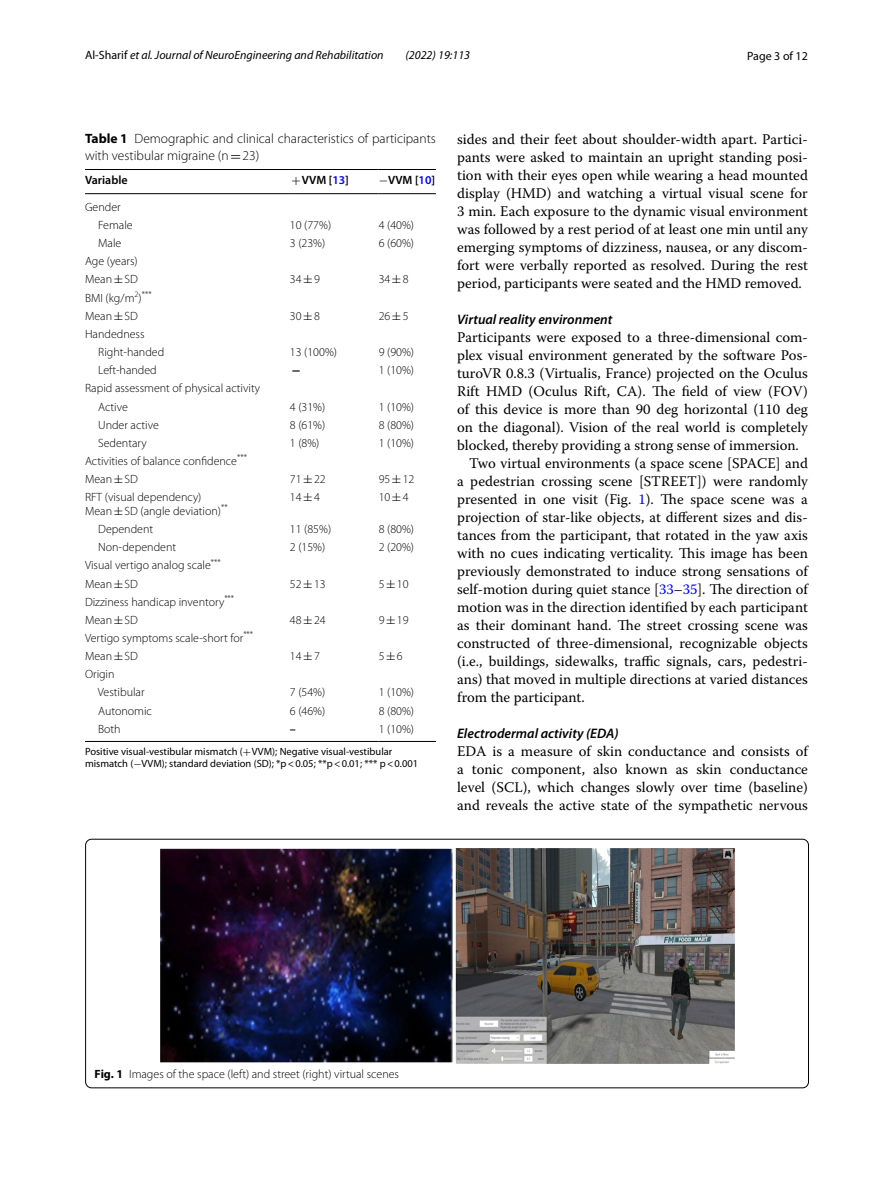
<style>
.page{position:relative;width:893px;height:1187px;background:#fff}
.page>*{position:absolute;margin:0;border:0;box-sizing:border-box;transform-origin:0 0}
.t1{font:14.7px/18px "Warnock Pro";color:#000;text-align:justify}
.t2{font:italic 600 13.8px "Myriad Pro";color:#000}
.t3{font:300 13.5px/16.5px "Myriad Pro";color:#000}
.t4{font:300 12px/18.1px "Myriad Pro";color:#000}
.t5{font:italic 12px "Myriad Pro";color:#000}
.t6{font:600 12px "Myriad Pro";color:#000}
.t7{font:12px "Myriad Pro";color:#000}
.t8{font:12px "SPSMTSYB Bold";color:#000}
.t9{font:10.5px/12.8px "Myriad Pro";color:#000}
.s1{font-style:normal}
.s2{font-weight:700}
.s3{font-family:"MTSY";font-weight:400}
.s4{color:#00f}
.s5{font-family:"MTSY"}
</style>
<div class="page">
<hr style="left:85px;top:169px;width:205px;height:1px;background:#000">
<hr style="left:85px;top:193px;width:205px;height:1px;background:#000">
<hr style="left:290px;top:169px;width:89px;height:1px;background:#000">
<hr style="left:290px;top:193px;width:89px;height:1px;background:#000">
<hr style="left:379px;top:169px;width:57px;height:1px;background:#000">
<hr style="left:379px;top:193px;width:57px;height:1px;background:#000">
<hr style="left:85px;top:741px;width:205px;height:1px;background:#000">
<hr style="left:290px;top:741px;width:89px;height:1px;background:#000">
<hr style="left:379px;top:741px;width:57px;height:1px;background:#000">
<img style="left:160px;top:848px;width:574px;height:215px">
<div style="left:85px;top:839px;width:724px;height:248px;border:1px solid #000;border-radius:6px"></div>
<p class="t5" style="left:85px;top:48px;width:300px"><span class="s1">Al‑Sharif</span> et al. Journal of NeuroEngineering and Rehabilitation</p>
<p class="t5" style="left:405px;top:48px;width:66px">(2022) 19:113</p>
<p class="t7" style="left:747px;top:48px;width:62px">Page 3 of 12</p>
<p class="t3" style="left:85px;top:130px;width:352px"><span class="s2">Table 1</span> Demographic and clinical characteristics of participants with vestibular migraine (n<span class="s3">=</span>23)</p>
<p class="t6" style="left:85px;top:172px;width:44px">Variable</p>
<p class="t6" style="left:291px;top:172px;width:59px"><span class="s3">+</span>VVM [<span class="s4">13</span>]</p>
<p class="t6" style="left:379px;top:172px;width:58px"><span class="s3">−</span>VVM [<span class="s4">10</span>]</p>
<p class="t4" style="left:98px;top:198px;width:36px;text-indent:-13px">Gender<br>Female</p>
<p class="t4" style="left:290px;top:216px;width:43px">10 (77%)</p>
<p class="t4" style="left:379px;top:216px;width:37px">4 (40%)</p>
<p class="t4" style="left:98px;top:234px;width:25px">Male</p>
<p class="t4" style="left:290px;top:234px;width:37px">3 (23%)</p>
<p class="t4" style="left:379px;top:234px;width:37px">6 (60%)</p>
<p class="t4" style="left:85px;top:252px;width:54px">Age (years)<br>Mean<span class="s3">±</span>SD</p>
<p class="t4" style="left:290px;top:270px;width:31px">34<span class="s3">±</span>9</p>
<p class="t4" style="left:379px;top:270px;width:31px">34<span class="s3">±</span>8</p>
<p class="t4" style="left:85px;top:289px;width:68px">BMI (kg/m<sup>2</sup>)<sup>***<br></sup>Mean<span class="s3">±</span>SD</p>
<p class="t4" style="left:98px;top:325px;width:68px;text-indent:-13px">Handedness<br>Right-handed</p>
<p class="t4" style="left:290px;top:307px;width:31px">30<span class="s3">±</span>8</p>
<p class="t4" style="left:379px;top:307px;width:31px">26<span class="s3">±</span>5</p>
<p class="t4" style="left:290px;top:343px;width:49px">13 (100%)</p>
<p class="t4" style="left:379px;top:343px;width:37px">9 (90%)</p>
<p class="t4" style="left:98px;top:361px;width:60px">Left-handed</p>
<p class="t8" style="left:291px;top:363px;width:11px">−</p>
<p class="t4" style="left:379px;top:361px;width:37px">1 (10%)</p>
<p class="t4" style="left:98px;top:379px;width:163px;text-indent:-13px">Rapid assessment of physical activity<br>Active</p>
<p class="t4" style="left:290px;top:397px;width:37px">4 (31%)</p>
<p class="t4" style="left:379px;top:397px;width:37px">1 (10%)</p>
<p class="t4" style="left:98px;top:416px;width:62px">Under active</p>
<p class="t4" style="left:290px;top:416px;width:37px">8 (61%)</p>
<p class="t4" style="left:379px;top:416px;width:37px">8 (80%)</p>
<p class="t4" style="left:98px;top:434px;width:50px">Sedentary</p>
<p class="t4" style="left:290px;top:434px;width:31px">1 (8%)</p>
<p class="t4" style="left:379px;top:434px;width:37px">1 (10%)</p>
<p class="t4" style="left:85px;top:452px;width:163px">Activities of balance confidence<sup>***<br></sup>Mean<span class="s3">±</span>SD</p>
<p class="t4" style="left:290px;top:470px;width:37px">71<span class="s3">±</span>22</p>
<p class="t4" style="left:379px;top:470px;width:37px">95<span class="s3">±</span>12</p>
<p class="t4" style="left:85px;top:491px;width:144px;line-height:13.5px">RFT (visual dependency)<br>Mean<span class="s3">±</span>SD (angle deviation)<sup>**</sup></p>
<p class="t4" style="left:290px;top:488px;width:31px">14<span class="s3">±</span>4</p>
<p class="t4" style="left:379px;top:488px;width:31px">10<span class="s3">±</span>4</p>
<p class="t4" style="left:98px;top:520px;width:57px">Dependent</p>
<p class="t4" style="left:290px;top:520px;width:43px">11 (85%)</p>
<p class="t4" style="left:379px;top:520px;width:37px">8 (80%)</p>
<p class="t4" style="left:98px;top:538px;width:79px">Non-dependent</p>
<p class="t4" style="left:290px;top:538px;width:37px">2 (15%)</p>
<p class="t4" style="left:379px;top:538px;width:37px">2 (20%)</p>
<p class="t4" style="left:85px;top:556px;width:137px">Visual vertigo analog scale<sup>***<br></sup>Mean<span class="s3">±</span>SD</p>
<p class="t4" style="left:290px;top:574px;width:37px">52<span class="s3">±</span>13</p>
<p class="t4" style="left:379px;top:574px;width:31px">5<span class="s3">±</span>10</p>
<p class="t4" style="left:85px;top:592px;width:151px">Dizziness handicap inventory<sup>***<br></sup>Mean<span class="s3">±</span>SD</p>
<p class="t4" style="left:85px;top:629px;width:170px">Vertigo symptoms scale-short for<sup>***<br></sup>Mean<span class="s3">±</span>SD</p>
<p class="t4" style="left:98px;top:665px;width:48px;text-indent:-13px">Origin<br>Vestibular</p>
<p class="t4" style="left:290px;top:611px;width:37px">48<span class="s3">±</span>24</p>
<p class="t4" style="left:379px;top:611px;width:31px">9<span class="s3">±</span>19</p>
<p class="t4" style="left:290px;top:647px;width:31px">14<span class="s3">±</span>7</p>
<p class="t4" style="left:379px;top:647px;width:26px">5<span class="s3">±</span>6</p>
<p class="t4" style="left:290px;top:683px;width:37px">7 (54%)</p>
<p class="t4" style="left:379px;top:683px;width:37px">1 (10%)</p>
<p class="t4" style="left:98px;top:701px;width:55px">Autonomic</p>
<p class="t4" style="left:290px;top:701px;width:37px">6 (46%)</p>
<p class="t4" style="left:379px;top:701px;width:37px">8 (80%)</p>
<p class="t4" style="left:98px;top:720px;width:24px">Both</p>
<p class="t6" style="left:290px;top:721px;width:7px">–</p>
<p class="t4" style="left:379px;top:720px;width:37px">1 (10%)</p>
<p class="t9" style="left:85px;top:744px;width:335px">Positive visual-vestibular mismatch (<span class="s5">+</span>VVM); Negative visual-vestibular mismatch (<span class="s5">−</span>VVM); standard deviation (SD); *p&lt;0.05; **p&lt;0.01; *** p&lt;0.001</p>
<p class="t1" style="left:457px;top:130px;width:352px">sides and their feet about shoulder-width apart. Partici&shy;pants were asked to maintain an upright standing posi&shy;tion with their eyes open while wearing a head mounted display (HMD) and watching a virtual visual scene for 3 min. Each exposure to the dynamic visual environment was followed by a rest period of at least one min until any emerging symptoms of dizziness, nausea, or any discom&shy;fort were verbally reported as resolved. During the rest period, participants were seated and the HMD removed.</p>
<p class="t2" style="left:457px;top:310px;width:157px">Virtual reality environment</p>
<p class="t1" style="left:457px;top:328px;width:352px">Participants were exposed to a three-dimensional com-</p>
<p class="t1" style="left:457px;top:346px;width:352px">plex visual environment generated by the software Pos-</p>
<p class="t1" style="left:457px;top:364px;width:352px">turoVR 0.8.3 (Virtualis, France) projected on the Oculus</p>
<p class="t1" style="left:457px;top:382px;width:352px">Rift HMD (Oculus Rift, CA). The field of view (FOV)</p>
<p class="t1" style="left:457px;top:400px;width:352px">of this device is more than 90 deg horizontal (110 deg</p>
<p class="t1" style="left:457px;top:418px;width:352px">on the diagonal). Vision of the real world is completely</p>
<p class="t1" style="left:457px;top:436px;width:343px">blocked, thereby providing a strong sense of immersion.</p>
<p class="t1" style="left:469px;top:454px;width:340px">Two virtual environments (a space scene [SPACE] and</p>
<p class="t1" style="left:457px;top:472px;width:352px">a pedestrian crossing scene [STREET]) were randomly</p>
<p class="t1" style="left:457px;top:490px;width:352px">presented in one visit (Fig. <span class="s4">1</span>). The space scene was a</p>
<p class="t1" style="left:457px;top:508px;width:352px">projection of star-like objects, at different sizes and dis-</p>
<p class="t1" style="left:457px;top:526px;width:352px">tances from the participant, that rotated in the yaw axis</p>
<p class="t1" style="left:457px;top:544px;width:352px">with no cues indicating verticality. This image has been</p>
<p class="t1" style="left:457px;top:562px;width:352px">previously demonstrated to induce strong sensations of</p>
<p class="t1" style="left:457px;top:580px;width:352px">self-motion during quiet stance [<span class="s4">33</span>–<span class="s4">35</span>]. The direction of</p>
<p class="t1" style="left:457px;top:598px;width:352px">motion was in the direction identified by each participant</p>
<p class="t1" style="left:457px;top:616px;width:352px">as their dominant hand. The street crossing scene was</p>
<p class="t1" style="left:457px;top:634px;width:352px">constructed of three-dimensional, recognizable objects</p>
<p class="t1" style="left:457px;top:652px;width:352px">(i.e., buildings, sidewalks, traffic signals, cars, pedestri-</p>
<p class="t1" style="left:457px;top:670px;width:352px">ans) that moved in multiple directions at varied distances</p>
<p class="t1" style="left:457px;top:688px;width:129px">from the participant.</p>
<p class="t2" style="left:457px;top:724px;width:163px">Electrodermal activity (EDA)</p>
<p class="t1" style="left:457px;top:742px;width:352px">EDA is a measure of skin conductance and consists of a tonic component, also known as skin conductance level (SCL), which changes slowly over time (baseline) and reveals the active state of the sympathetic nervous</p>
<p class="t4" style="left:95px;top:1065px;width:306px"><span class="s2">Fig. 1</span> Images of the space (left) and street (right) virtual scenes</p>
</div>
